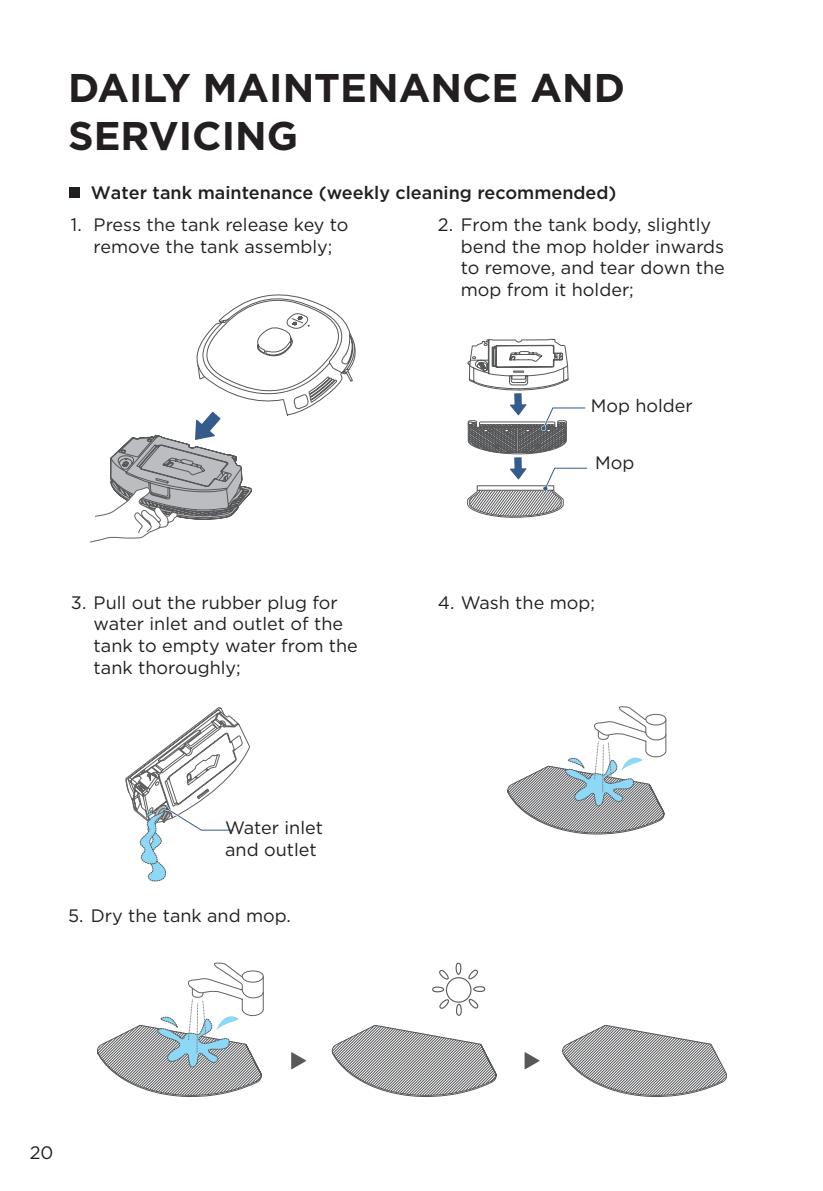
<style>
.page{position:relative;width:823px;height:1191px;background:#fff}
.page>*{position:absolute;margin:0;border:0;box-sizing:border-box;transform-origin:0 0}
.t1{font:700 40px/48px "Gotham";color:#231f20}
.t2{font:18px/21.6px "Gotham";color:#231f20}
.t3{font:500 18px "Gotham";color:#231f20}
</style>
<div class="page">
<div style="left:70px;top:188px;width:10px;height:10px;background:#231f20"></div>
<svg style="left:90px;top:294px;width:266px;height:249px"></svg>
<svg style="left:467px;top:338px;width:121px;height:180px"></svg>
<svg style="left:125px;top:707px;width:125px;height:174px"></svg>
<svg style="left:507px;top:706px;width:159px;height:129px"></svg>
<svg style="left:97px;top:962px;width:166px;height:135px"></svg>
<svg style="left:432px;top:962px;width:53px;height:54px"></svg>
<svg style="left:291px;top:1052px;width:15px;height:17px"></svg>
<svg style="left:331px;top:1024px;width:396px;height:73px"></svg>
<h1 class="t1" style="left:68px;top:64px;width:558px">DAILY MAINTENANCE AND<br>SERVICING</h1>
<p class="t3" style="left:91px;top:181px;width:527px">Water tank maintenance (weekly cleaning recommended)</p>
<p class="t2" style="left:71px;top:213px;width:279px;text-align:center">1. Press the tank release key to remove the tank assembly;</p>
<p class="t2" style="left:460px;top:213px;width:265px;text-indent:-23px">2. From the tank body, slightly bend the mop holder inwards to remove, and tear down the mop from it holder;</p>
<p class="t2" style="left:590px;top:394px;width:103px">Mop holder</p>
<p class="t2" style="left:94px;top:591px;width:265px;text-indent:-23px">3. Pull out the rubber plug for water inlet and outlet of the tank to empty water from the tank thoroughly;</p>
<p class="t2" style="left:225px;top:816px;width:99px">Water inlet and outlet</p>
<p class="t2" style="left:68px;top:904px;width:224px">5. Dry the tank and mop.</p>
<p class="t2" style="left:595px;top:451px;width:41px">Mop</p>
<p class="t2" style="left:437px;top:591px;width:158px">4. Wash the mop;</p>
<p class="t2" style="left:30px;top:1141px;width:25px">20</p>
</div>
